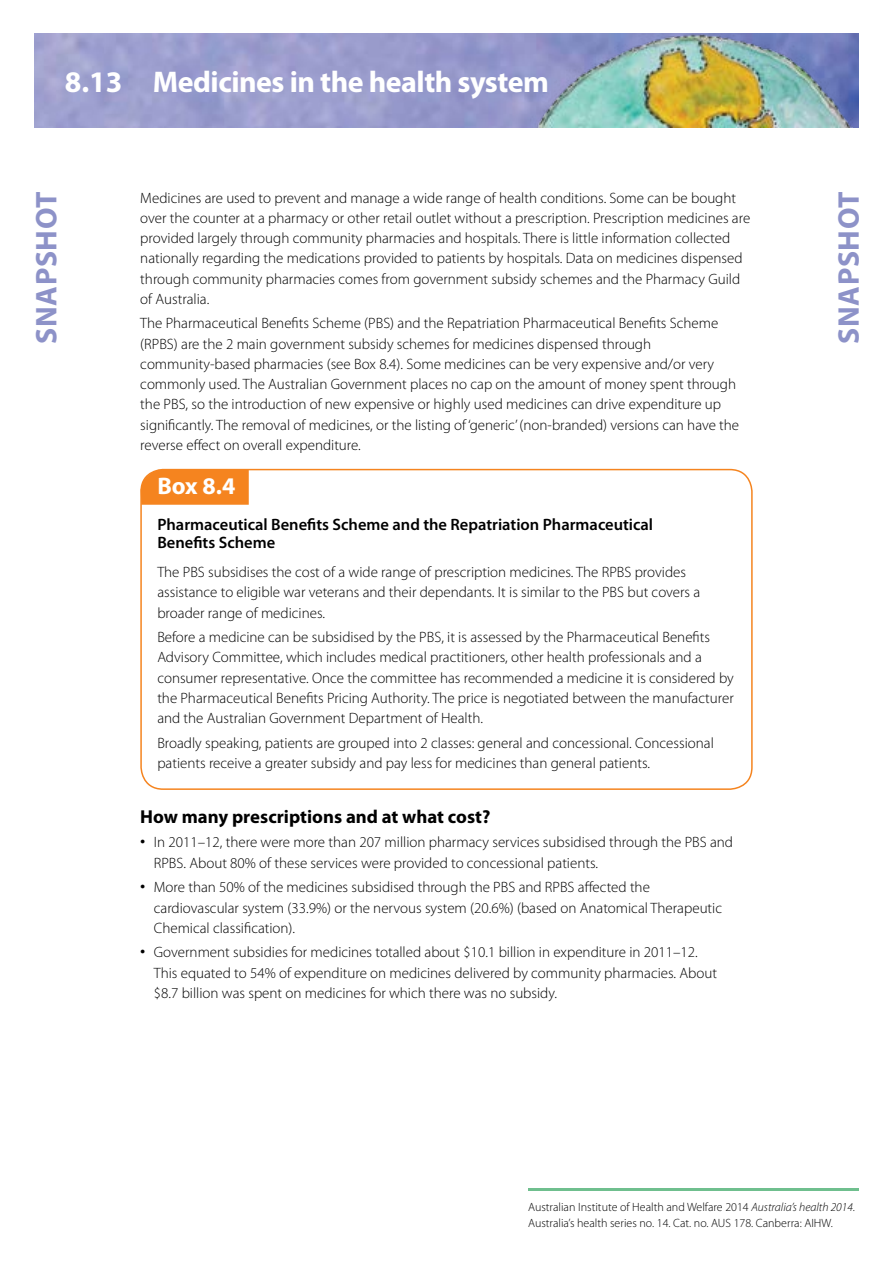
<style>
.page{position:relative;width:893px;height:1263px;background:#fff}
.page>*{position:absolute;margin:0;border:0;box-sizing:border-box;transform-origin:0 0}
.SNAPSHOT_HEADING{font:700 30px "Myriad Pro";letter-spacing:-.015em;color:#fff}
.t1{font:700 30px "Myriad Pro";letter-spacing:.02em;color:#8d92c8}
.BOX_-_Heading{font:700 24px "Myriad Pro";color:#fff}
.BODY_-_Heading_3{font:700 18.75px "Myriad Pro";color:#000}
.BOX_-_Title_NEW{font:600 16.5px/18.8px "Myriad Pro";color:#000}
.BODY_-_Text{font:300 15px/20.2px "Myriad Pro";color:#000}
.BOX_-_Body_Text_NEW{font:300 15px/20.2px "Myriad Pro";color:#000}
.BODY_-_Bullet_Text{font:300 15px/20.2px "Myriad Pro";color:#000}
.t2{font:300 12px/16.5px "Myriad Pro";color:#000}
.s1{font-size:21px}
.s2{font-style:italic}
</style>
<div class="page">
<img style="left:34px;top:34px;width:825px;height:93px">
<img style="left:530px;top:34px;width:322px;height:93px">
<hr style="left:528px;top:1188px;width:331px;height:2px;background:#6fbf8e">
<div style="left:140px;top:469px;width:613px;height:321px;border:2px solid #f5841f;border-radius:22px"></div>
<div style="left:141px;top:469px;width:108px;height:36px;background:#f5841f"></div>
<h1 class="SNAPSHOT_HEADING" style="left:65px;top:62px;width:486px">8.13 Medicines in the health system</h1>
<p class="BODY_-_Text" style="left:140px;top:187px;width:611px">Medicines are used to prevent and manage a wide range of health conditions. Some can be bought over the counter at a pharmacy or other retail outlet without a prescription. Prescription medicines are provided largely through community pharmacies and hospitals. There is little information collected nationally regarding the medications provided to patients by hospitals. Data on medicines dispensed through community pharmacies comes from government subsidy schemes and the Pharmacy Guild of Australia.</p>
<p class="BODY_-_Text" style="left:140px;top:313px;width:600px">The Pharmaceutical Benefits Scheme (PBS) and the Repatriation Pharmaceutical Benefits Scheme (RPBS) are the 2 main government subsidy schemes for medicines dispensed through community-based pharmacies (see Box 8.4). Some medicines can be very expensive and/or very commonly used. The Australian Government places no cap on the amount of money spent through the PBS, so the introduction of new expensive or highly used medicines can drive expenditure up significantly. The removal of medicines, or the listing of ‘generic’ (non-branded) versions can have the reverse effect on overall expenditure.</p>
<p class="BOX_-_Heading" style="left:157px;top:470px;width:80px">Box 8.4</p>
<p class="BOX_-_Title_NEW" style="left:157px;top:514px;width:497px">Pharmaceutical Benefits Scheme and the Repatriation Pharmaceutical<br>Benefits Scheme</p>
<p class="BOX_-_Body_Text_NEW" style="left:157px;top:562px;width:544px">The PBS subsidises the cost of a wide range of prescription medicines. The RPBS provides assistance to eligible war veterans and their dependants. It is similar to the PBS but covers a broader range of medicines.</p>
<p class="BOX_-_Body_Text_NEW" style="left:157px;top:627px;width:578px">Before a medicine can be subsidised by the PBS, it is assessed by the Pharmaceutical Benefits Advisory Committee, which includes medical practitioners, other health professionals and a consumer representative. Once the committee has recommended a medicine it is considered by the Pharmaceutical Benefits Pricing Authority. The price is negotiated between the manufacturer and the Australian Government Department of Health.</p>
<p class="BOX_-_Body_Text_NEW" style="left:157px;top:732px;width:558px">Broadly speaking, patients are grouped into 2 classes: general and concessional. Concessional patients receive a greater subsidy and pay less for medicines than general patients.</p>
<h2 class="BODY_-_Heading_3" style="left:140px;top:804px;width:352px">How many prescriptions and at what cost?</h2>
<p class="BODY_-_Bullet_Text" style="left:154px;top:832px;width:581px;text-indent:-14px"><span class="s1">•</span> In 2011–12, there were more than 207 million pharmacy services subsidised through the PBS and<br>RPBS. About 80% of these services were provided to concessional patients.</p>
<p class="BODY_-_Bullet_Text" style="left:154px;top:877px;width:570px;text-indent:-14px"><span class="s1">•</span> More than 50% of the medicines subsidised through the PBS and RPBS affected the cardiovascular system (33.9%) or the nervous system (20.6%) (based on Anatomical Therapeutic<br>Chemical classification).</p>
<p class="BODY_-_Bullet_Text" style="left:154px;top:942px;width:565px;text-indent:-14px"><span class="s1">•</span> Government subsidies for medicines totalled about $10.1 billion in expenditure in 2011–12.<br>This equated to 54% of expenditure on medicines delivered by community pharmacies. About $8.7 billion was spent on medicines for which there was no subsidy.</p>
<h1 class="t1" style="left:27px;top:344px;width:153px;rotate:-90deg">SNAPSHOT</h1>
<h1 class="t1" style="left:829px;top:344px;width:153px;rotate:-90deg">SNAPSHOT</h1>
<p class="t2" style="left:528px;top:1198px;width:328px">Australian Institute of Health and Welfare 2014 <span class="s2">Australia’s health 2014</span>.<br>Australia’s health series no. 14. Cat. no. AUS 178. Canberra: AIHW.</p>
</div>
